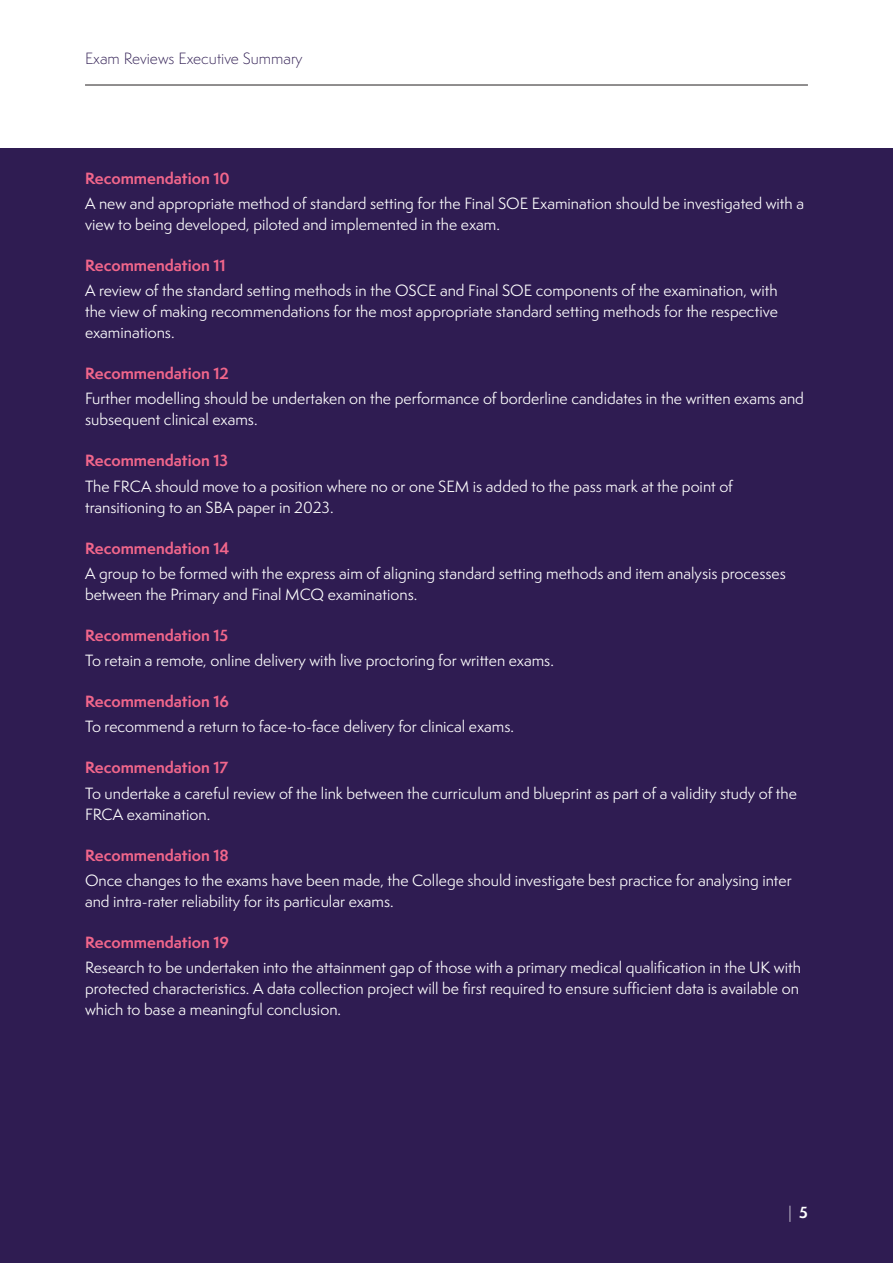
<style>
.page{position:relative;width:893px;height:1263px;background:#fff}
.page>*{position:absolute;margin:0;border:0;box-sizing:border-box;transform-origin:0 0}
.t1{font:15px/21px "Semplicita Pro";color:#fff}
.t2{font:700 15px "Semplicita Pro";color:#f1668b}
.t3{font:300 15px "Semplicita Pro";color:#2f1c52}
.t4{font:300 15px "Semplicita Pro";color:#fff}
.s1{font-weight:700}
</style>
<div class="page">
<hr style="left:85px;top:85px;width:723px;height:1px;background:#231f20">
<div style="left:0;top:149px;width:893px;height:1114px;background:#2f1c52"></div>
<p class="t3" style="left:85px;top:48px;width:219px">Exam Reviews Executive Summary</p>
<p class="t2" style="left:85px;top:167px;width:146px">Recommendation 10</p>
<p class="t1" style="left:85px;top:192px;width:720px">A new and appropriate method of standard setting for the Final SOE Examination should be investigated with a view to being developed, piloted and implemented in the exam.</p>
<p class="t2" style="left:85px;top:254px;width:142px">Recommendation 11</p>
<p class="t1" style="left:85px;top:280px;width:694px;text-align:justify">A review of the standard setting methods in the OSCE and Final SOE components of the examination, with the view of making recommendations for the most appropriate standard setting methods for the respective examinations.</p>
<p class="t2" style="left:85px;top:362px;width:145px">Recommendation 12</p>
<p class="t1" style="left:85px;top:388px;width:720px">Further modelling should be undertaken on the performance of borderline candidates in the written exams and subsequent clinical exams.</p>
<p class="t2" style="left:85px;top:449px;width:145px">Recommendation 13</p>
<p class="t1" style="left:85px;top:475px;width:649px">The FRCA should move to a position where no or one SEM is added to the pass mark at the point of transitioning to an SBA paper in 2023.</p>
<p class="t2" style="left:85px;top:537px;width:146px">Recommendation 14</p>
<p class="t1" style="left:85px;top:562px;width:702px">A group to be formed with the express aim of aligning standard setting methods and item analysis processes between the Primary and Final MCQ examinations.</p>
<p class="t2" style="left:85px;top:624px;width:145px">Recommendation 15</p>
<p class="t1" style="left:85px;top:650px;width:470px">To retain a remote, online delivery with live proctoring for written exams.</p>
<p class="t2" style="left:85px;top:690px;width:146px">Recommendation 16</p>
<p class="t1" style="left:85px;top:716px;width:430px">To recommend a return to face-to-face delivery for clinical exams.</p>
<p class="t2" style="left:85px;top:756px;width:145px">Recommendation 17</p>
<p class="t1" style="left:85px;top:782px;width:713px">To undertake a careful review of the link between the curriculum and blueprint as part of a validity study of the<br>FRCA examination.</p>
<p class="t2" style="left:85px;top:844px;width:145px">Recommendation 18</p>
<p class="t1" style="left:85px;top:870px;width:708px">Once changes to the exams have been made, the College should investigate best practice for analysing inter and intra-rater reliability for its particular exams.</p>
<p class="t2" style="left:85px;top:931px;width:146px">Recommendation 19</p>
<p class="t1" style="left:85px;top:957px;width:717px">Research to be undertaken into the attainment gap of those with a primary medical qualification in the UK with protected characteristics. A data collection project will be first required to ensure sufficient data is available on which to base a meaningful conclusion.</p>
<p class="t4" style="left:788px;top:1202px;width:21px">| <span class="s1">5</span></p>
</div>
